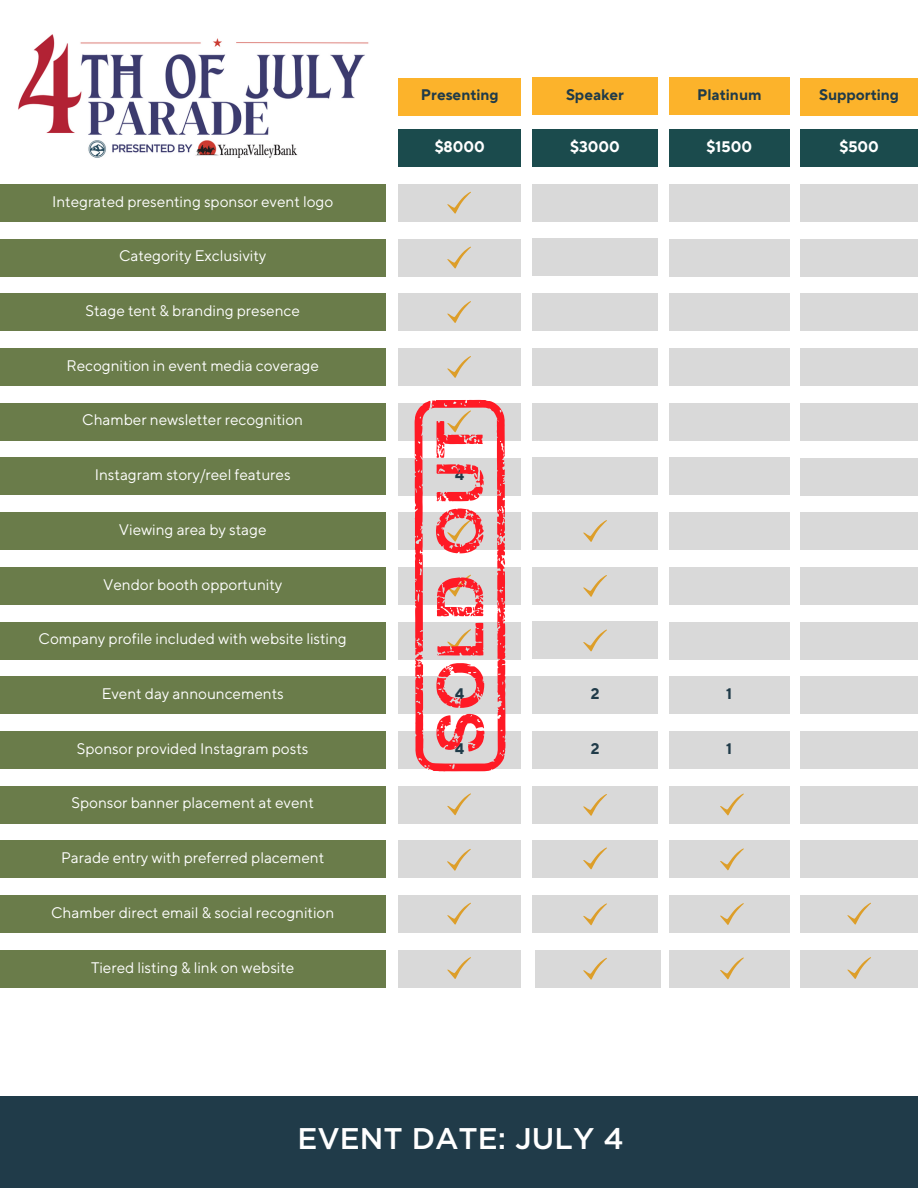
<style>
.page{position:relative;width:918px;height:1188px;background:#fff}
.page>*{position:absolute;margin:0;border:0;box-sizing:border-box;transform-origin:0 0}
.t1{font:500 29.85px "Gotham";color:#fff}
.t2{font:15.3px "TT Norms Pro";color:#fff}
.t3{font:700 15.3px "TT Norms Pro";color:#203b49}
.t4{font:700 15.3px "TT Norms Pro";color:#fff}
</style>
<div class="page">
<div style="left:399px;top:78px;width:122px;height:37px;background:#fcb32b"></div>
<div style="left:532px;top:78px;width:126px;height:37px;background:#fcb32b"></div>
<div style="left:669px;top:78px;width:120px;height:37px;background:#fcb32b"></div>
<div style="left:800px;top:78px;width:118px;height:37px;background:#fcb32b"></div>
<div style="left:399px;top:130px;width:122px;height:37px;background:#1b4b4d"></div>
<div style="left:532px;top:129px;width:126px;height:38px;background:#1b4b4d"></div>
<div style="left:669px;top:130px;width:120px;height:37px;background:#1b4b4d"></div>
<div style="left:800px;top:130px;width:118px;height:37px;background:#1b4b4d"></div>
<div style="left:399px;top:184px;width:122px;height:38px;background:#d9d9d9"></div>
<div style="left:532px;top:184px;width:126px;height:37px;background:#d9d9d9"></div>
<div style="left:669px;top:184px;width:120px;height:37px;background:#d9d9d9"></div>
<div style="left:800px;top:184px;width:118px;height:38px;background:#d9d9d9"></div>
<div style="left:0;top:184px;width:385px;height:38px;background:#6a7c4a"></div>
<div style="left:399px;top:239px;width:122px;height:37px;background:#d9d9d9"></div>
<div style="left:532px;top:239px;width:126px;height:37px;background:#d9d9d9"></div>
<div style="left:669px;top:239px;width:120px;height:37px;background:#d9d9d9"></div>
<div style="left:800px;top:239px;width:118px;height:37px;background:#d9d9d9"></div>
<div style="left:0;top:239px;width:385px;height:37px;background:#6a7c4a"></div>
<div style="left:399px;top:294px;width:122px;height:37px;background:#d9d9d9"></div>
<div style="left:532px;top:294px;width:126px;height:37px;background:#d9d9d9"></div>
<div style="left:669px;top:294px;width:120px;height:37px;background:#d9d9d9"></div>
<div style="left:800px;top:294px;width:118px;height:37px;background:#d9d9d9"></div>
<div style="left:0;top:294px;width:385px;height:37px;background:#6a7c4a"></div>
<div style="left:399px;top:348px;width:122px;height:38px;background:#d9d9d9"></div>
<div style="left:532px;top:348px;width:126px;height:38px;background:#d9d9d9"></div>
<div style="left:669px;top:348px;width:120px;height:38px;background:#d9d9d9"></div>
<div style="left:800px;top:348px;width:118px;height:38px;background:#d9d9d9"></div>
<div style="left:0;top:348px;width:385px;height:38px;background:#6a7c4a"></div>
<div style="left:532px;top:403px;width:126px;height:37px;background:#d9d9d9"></div>
<div style="left:669px;top:403px;width:120px;height:37px;background:#d9d9d9"></div>
<div style="left:800px;top:403px;width:118px;height:37px;background:#d9d9d9"></div>
<div style="left:0;top:403px;width:385px;height:37px;background:#6a7c4a"></div>
<div style="left:532px;top:458px;width:126px;height:37px;background:#d9d9d9"></div>
<div style="left:669px;top:458px;width:120px;height:37px;background:#d9d9d9"></div>
<div style="left:800px;top:458px;width:118px;height:37px;background:#d9d9d9"></div>
<div style="left:0;top:458px;width:385px;height:37px;background:#6a7c4a"></div>
<div style="left:532px;top:512px;width:126px;height:38px;background:#d9d9d9"></div>
<div style="left:669px;top:513px;width:120px;height:37px;background:#d9d9d9"></div>
<div style="left:800px;top:513px;width:118px;height:37px;background:#d9d9d9"></div>
<div style="left:0;top:512px;width:385px;height:38px;background:#6a7c4a"></div>
<div style="left:532px;top:567px;width:126px;height:37px;background:#d9d9d9"></div>
<div style="left:669px;top:567px;width:120px;height:37px;background:#d9d9d9"></div>
<div style="left:800px;top:567px;width:118px;height:38px;background:#d9d9d9"></div>
<div style="left:0;top:567px;width:385px;height:38px;background:#6a7c4a"></div>
<div style="left:532px;top:622px;width:126px;height:37px;background:#d9d9d9"></div>
<div style="left:669px;top:622px;width:120px;height:37px;background:#d9d9d9"></div>
<div style="left:800px;top:622px;width:118px;height:37px;background:#d9d9d9"></div>
<div style="left:0;top:622px;width:385px;height:37px;background:#6a7c4a"></div>
<div style="left:532px;top:676px;width:126px;height:38px;background:#d9d9d9"></div>
<div style="left:669px;top:677px;width:120px;height:37px;background:#d9d9d9"></div>
<div style="left:800px;top:677px;width:118px;height:37px;background:#d9d9d9"></div>
<div style="left:0;top:676px;width:385px;height:38px;background:#6a7c4a"></div>
<div style="left:532px;top:731px;width:126px;height:38px;background:#d9d9d9"></div>
<div style="left:669px;top:731px;width:120px;height:38px;background:#d9d9d9"></div>
<div style="left:800px;top:731px;width:118px;height:38px;background:#d9d9d9"></div>
<div style="left:0;top:731px;width:385px;height:38px;background:#6a7c4a"></div>
<div style="left:399px;top:786px;width:122px;height:37px;background:#d9d9d9"></div>
<div style="left:532px;top:786px;width:126px;height:37px;background:#d9d9d9"></div>
<div style="left:669px;top:786px;width:120px;height:37px;background:#d9d9d9"></div>
<div style="left:800px;top:786px;width:118px;height:37px;background:#d9d9d9"></div>
<div style="left:0;top:786px;width:385px;height:37px;background:#6a7c4a"></div>
<div style="left:399px;top:841px;width:122px;height:37px;background:#d9d9d9"></div>
<div style="left:532px;top:841px;width:126px;height:37px;background:#d9d9d9"></div>
<div style="left:669px;top:841px;width:120px;height:37px;background:#d9d9d9"></div>
<div style="left:800px;top:841px;width:118px;height:37px;background:#d9d9d9"></div>
<div style="left:0;top:841px;width:385px;height:37px;background:#6a7c4a"></div>
<div style="left:399px;top:896px;width:122px;height:37px;background:#d9d9d9"></div>
<div style="left:532px;top:895px;width:126px;height:38px;background:#d9d9d9"></div>
<div style="left:669px;top:896px;width:120px;height:37px;background:#d9d9d9"></div>
<div style="left:800px;top:896px;width:118px;height:37px;background:#d9d9d9"></div>
<div style="left:0;top:895px;width:385px;height:38px;background:#6a7c4a"></div>
<div style="left:399px;top:950px;width:122px;height:38px;background:#d9d9d9"></div>
<div style="left:535px;top:950px;width:125px;height:37px;background:#d9d9d9"></div>
<div style="left:669px;top:950px;width:120px;height:37px;background:#d9d9d9"></div>
<div style="left:800px;top:950px;width:118px;height:38px;background:#d9d9d9"></div>
<div style="left:0;top:950px;width:385px;height:38px;background:#6a7c4a"></div>
<svg style="left:447px;top:192px;width:24px;height:22px"></svg>
<svg style="left:447px;top:246px;width:24px;height:23px"></svg>
<svg style="left:447px;top:301px;width:24px;height:22px"></svg>
<svg style="left:447px;top:356px;width:24px;height:22px"></svg>
<svg style="left:447px;top:793px;width:24px;height:23px"></svg>
<svg style="left:447px;top:903px;width:24px;height:22px"></svg>
<svg style="left:583px;top:520px;width:24px;height:22px"></svg>
<svg style="left:583px;top:575px;width:24px;height:22px"></svg>
<svg style="left:583px;top:629px;width:24px;height:23px"></svg>
<svg style="left:583px;top:794px;width:24px;height:22px"></svg>
<svg style="left:583px;top:903px;width:24px;height:23px"></svg>
<svg style="left:720px;top:793px;width:24px;height:23px"></svg>
<svg style="left:720px;top:903px;width:24px;height:22px"></svg>
<svg style="left:374px;top:399px;width:186px;height:373px"></svg>
<svg style="left:447px;top:849px;width:24px;height:22px"></svg>
<svg style="left:583px;top:847px;width:24px;height:23px"></svg>
<svg style="left:720px;top:848px;width:24px;height:23px"></svg>
<svg style="left:447px;top:957px;width:24px;height:22px"></svg>
<svg style="left:583px;top:958px;width:24px;height:22px"></svg>
<svg style="left:720px;top:957px;width:24px;height:23px"></svg>
<svg style="left:847px;top:903px;width:24px;height:22px"></svg>
<svg style="left:847px;top:957px;width:24px;height:22px"></svg>
<div style="left:0;top:1096px;width:918px;height:92px;background:#203b49"></div>
<img style="left:18px;top:34px;width:351px;height:124px">
<h2 class="t2" style="left:52px;top:192px;width:283px">Integrated presenting sponsor event logo</h2>
<p class="t2" style="left:119px;top:247px;width:149px">Categority Exclusivity</p>
<p class="t2" style="left:86px;top:301px;width:216px">Stage tent &amp; branding presence</p>
<p class="t2" style="left:66px;top:356px;width:254px">Recognition in event media coverage</p>
<p class="t2" style="left:82px;top:411px;width:222px">Chamber newsletter recognition</p>
<p class="t3" style="left:421px;top:86px;width:79px">Presenting</p>
<h2 class="t3" style="left:566px;top:86px;width:59px">Speaker</h2>
<h2 class="t3" style="left:697px;top:86px;width:66px">Platinum</h2>
<h2 class="t3" style="left:819px;top:86px;width:81px">Supporting</h2>
<h2 class="t4" style="left:435px;top:138px;width:52px">$8000</h2>
<h2 class="t4" style="left:570px;top:137px;width:51px">$3000</h2>
<h2 class="t4" style="left:707px;top:138px;width:47px">$1500</h2>
<h2 class="t4" style="left:839px;top:138px;width:41px">$500</h2>
<p class="t2" style="left:95px;top:466px;width:197px">Instagram story/reel features</p>
<p class="t3" style="left:455px;top:466px;width:11px">4</p>
<p class="t2" style="left:119px;top:520px;width:149px">Viewing area by stage</p>
<p class="t2" style="left:103px;top:575px;width:181px">Vendor booth opportunity</p>
<p class="t2" style="left:39px;top:630px;width:310px">Company profile included with website listing</p>
<p class="t2" style="left:102px;top:684px;width:184px">Event day announcements</p>
<p class="t3" style="left:455px;top:685px;width:11px">4</p>
<p class="t3" style="left:591px;top:684px;width:10px">2</p>
<p class="t3" style="left:726px;top:685px;width:7px">1</p>
<p class="t2" style="left:77px;top:739px;width:233px">Sponsor provided Instagram posts</p>
<p class="t3" style="left:455px;top:739px;width:11px">4</p>
<p class="t3" style="left:591px;top:739px;width:10px">2</p>
<p class="t3" style="left:726px;top:739px;width:7px">1</p>
<p class="t2" style="left:71px;top:794px;width:244px">Sponsor banner placement at event</p>
<p class="t2" style="left:61px;top:849px;width:265px">Parade entry with preferred placement</p>
<p class="t2" style="left:51px;top:903px;width:285px">Chamber direct email &amp; social recognition</p>
<p class="t2" style="left:91px;top:958px;width:205px">Tiered listing &amp; link on website</p>
<p class="t1" style="left:297px;top:1125px;width:328px">EVENT DATE: JULY 4</p>
</div>
